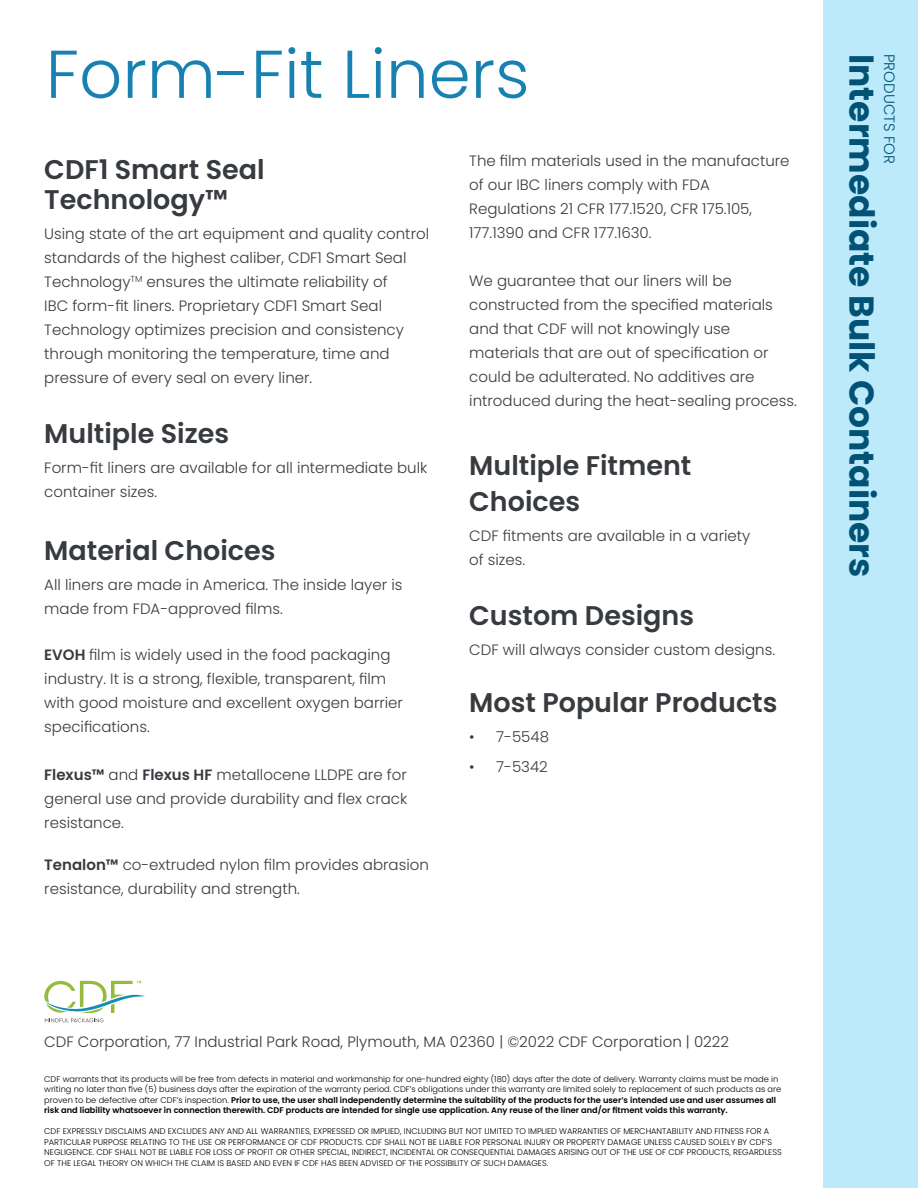
<style>
.page{position:relative;width:918px;height:1188px;background:#fff}
.page>*{position:absolute;margin:0;border:0;box-sizing:border-box;transform-origin:0 0}
.t1{font:300 67.5px "Poppins";color:#1781b2}
.t2{font:700 34.5px "Poppins";color:#015275}
.t3{font:600 27px/30px "Poppins";color:#373b3f}
.t4{font:300 15px/24px "Poppins";color:#373b3f}
.t5{font:300 15px "Poppins";color:#015275}
.t6{font:300 8.25px/10.5px "Poppins";color:#000}
.s1{font-weight:600}
</style>
<div class="page">
<svg style="left:44px;top:981px;width:101px;height:41px"></svg>
<div style="left:824px;top:0;width:94px;height:1188px;background:#bceafa"></div>
<h1 class="t1" style="left:46px;top:35px;width:485px">Form-Fit Liners</h1>
<h2 class="t2" style="left:882px;top:54px;width:525px;rotate:90deg">Intermediate Bulk Containers</h2>
<p class="t5" style="left:898px;top:54px;width:111px;rotate:90deg">PRODUCTS FOR</p>
<p class="t4" style="left:469px;top:149px;width:322px">The film materials used in the manufacture of our IBC liners comply with FDA Regulations 21 CFR 177.1520, CFR 175.105, 177.1390 and CFR 177.1630.</p>
<p class="t4" style="left:469px;top:269px;width:329px">We guarantee that our liners will be constructed from the specified materials and that CDF will not knowingly use materials that are out of specification or could be adulterated. No additives are introduced during the heat-sealing process.</p>
<h3 class="t3" style="left:44px;top:154px;width:222px">CDF1 Smart Seal<br>Technology™</h3>
<p class="t4" style="left:44px;top:222px;width:386px">Using state of the art equipment and quality control standards of the highest caliber, CDF1 Smart Seal Technology<sup>TM</sup> ensures the ultimate reliability of<br>IBC form-fit liners. Proprietary CDF1 Smart Seal Technology optimizes precision and consistency through monitoring the temperature, time and pressure of every seal on every liner.</p>
<h3 class="t3" style="left:44px;top:418px;width:186px">Multiple Sizes</h3>
<p class="t4" style="left:44px;top:456px;width:385px">Form-fit liners are available for all intermediate bulk container sizes.</p>
<h3 class="t3" style="left:469px;top:447px;width:224px;line-height:36px">Multiple Fitment<br>Choices</h3>
<p class="t4" style="left:469px;top:523px;width:283px">CDF fitments are available in a variety of sizes.</p>
<h3 class="t3" style="left:469px;top:600px;width:226px">Custom Designs</h3>
<p class="t4" style="left:469px;top:637px;width:307px">CDF will always consider custom designs.</p>
<h3 class="t3" style="left:469px;top:688px;width:310px">Most Popular Products</h3>
<p class="t4" style="left:469px;top:725px;width:81px">• 7-5548</p>
<p class="t4" style="left:469px;top:755px;width:80px">• 7-5342</p>
<h3 class="t3" style="left:44px;top:536px;width:233px">Material Choices</h3>
<p class="t4" style="left:44px;top:573px;width:360px">All liners are made in America. The inside layer is made from FDA-approved films.</p>
<p class="t4" style="left:44px;top:643px;width:360px"><span class="s1">EVOH</span> film is widely used in the food packaging industry. It is a strong, flexible, transparent, film with good moisture and excellent oxygen barrier specifications.</p>
<p class="t4" style="left:44px;top:763px;width:365px;text-align:justify"><span class="s1">Flexus™</span> and <span class="s1">Flexus HF</span> metallocene LLDPE are for general use and provide durability and flex crack resistance.</p>
<p class="t4" style="left:44px;top:853px;width:386px"><span class="s1">Tenalon™</span> co-extruded nylon film provides abrasion resistance, durability and strength.</p>
<p class="t4" style="left:44px;top:1030px;width:686px">CDF Corporation, 77 Industrial Park Road, Plymouth, MA 02360 | ©2022 CDF Corporation | 0222</p>
<p class="t6" style="left:44px;top:1073px;width:738px">CDF warrants that its products will be free from defects in material and workmanship for one-hundred eighty (180) days after the date of delivery. Warranty claims must be made in writing no later than five (5) business days after the expiration of the warranty period. CDF’s obligations under this warranty are limited solely to replacement of such products as are proven to be defective after CDF’s inspection. <span class="s1">Prior to use, the user shall independently determine the suitability of the products for the user’s intended use and user assumes all risk and liability whatsoever in connection therewith. CDF products are intended for single use application. Any reuse of the liner and/or fitment voids this warranty.</span></p>
<p class="t6" style="left:44px;top:1126px;width:739px">CDF EXPRESSLY DISCLAIMS AND EXCLUDES ANY AND ALL WARRANTIES, EXPRESSED OR IMPLIED, INCLUDING BUT NOT LIMITED TO IMPLIED WARRANTIES OF MERCHANTABILITY AND FITNESS FOR A PARTICULAR PURPOSE RELATING TO THE USE OR PERFORMANCE OF CDF PRODUCTS. CDF SHALL NOT BE LIABLE FOR PERSONAL INJURY OR PROPERTY DAMAGE UNLESS CAUSED SOLELY BY CDF’S NEGLIGENCE. CDF SHALL NOT BE LIABLE FOR LOSS OF PROFIT OR OTHER SPECIAL, INDIRECT, INCIDENTAL OR CONSEQUENTIAL DAMAGES ARISING OUT OF THE USE OF CDF PRODUCTS, REGARDLESS OF THE LEGAL THEORY ON WHICH THE CLAIM IS BASED AND EVEN IF CDF HAS BEEN ADVISED OF THE POSSIBILITY OF SUCH DAMAGES.</p>
</div>
